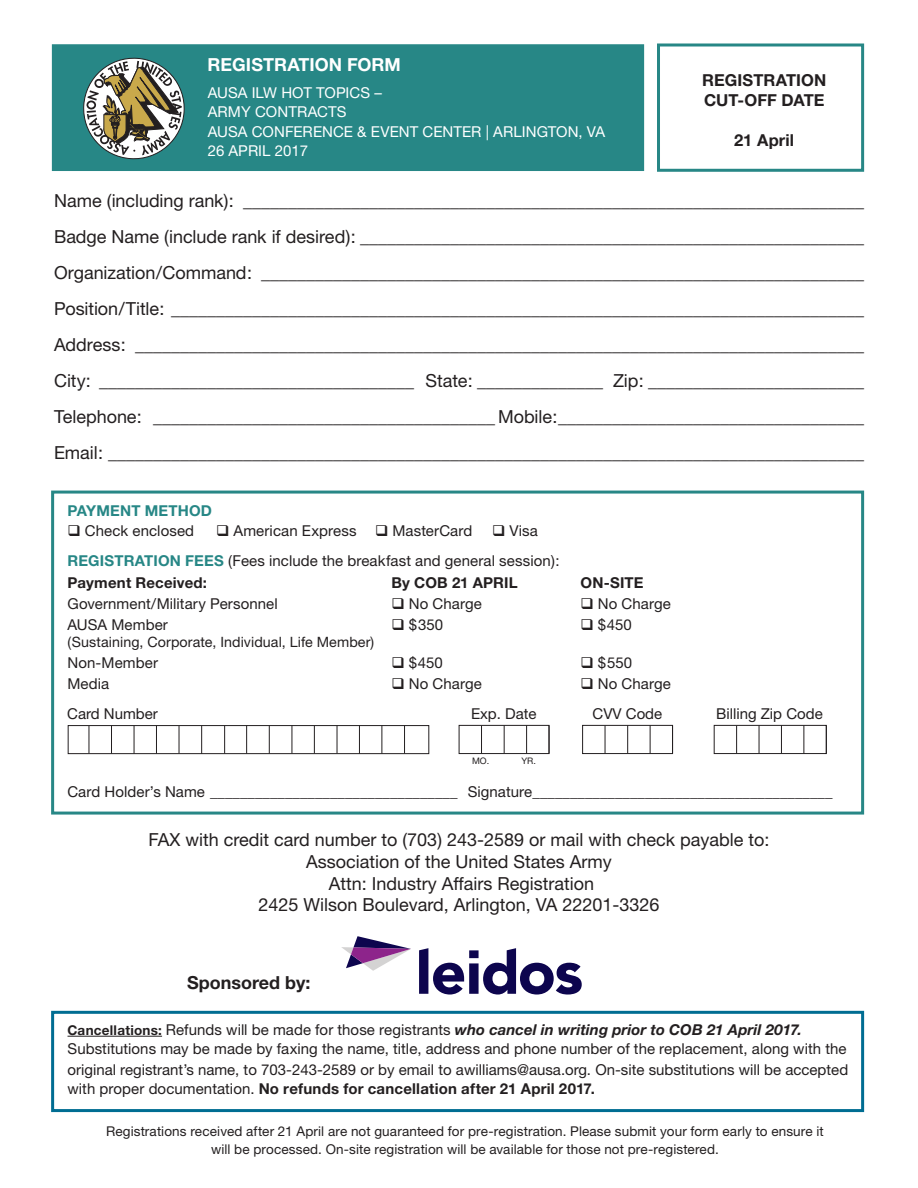
<style>
.page{position:relative;width:918px;height:1188px;background:#fff}
.page>*{position:absolute;margin:0;border:0;box-sizing:border-box;transform-origin:0 0}
.t1{font:18px/21.6px "Helvetica Neue";color:#231f20;text-align:center}
.t2{font:700 18px "Helvetica Neue";color:#fff}
.t3{font:700 18px "Helvetica Neue";color:#231f20}
.t4{font:700 16.5px "Helvetica Neue";letter-spacing:.005em;color:#231f20}
.t5{font:15px/19.8px "Helvetica Neue";letter-spacing:.005em;color:#231f20}
.t6{font:15px "Helvetica Neue";letter-spacing:.005em;color:#fff}
.t7{font:700 15px "Helvetica Neue";letter-spacing:.01em;color:#231f20}
.t8{font:700 15px "Helvetica Neue";letter-spacing:.01em;color:#278786}
.t9{font:14.25px "Helvetica Neue";letter-spacing:.005em;color:#231f20}
.t10{font:13.5px/18px "Helvetica Neue";letter-spacing:.01em;color:#231f20;text-align:center}
.t11{font:9px "Helvetica Neue";color:#231f20}
.s1{font-weight:700;color:#278786}
.s2{font-weight:700;font-size:13.5px}
.s3{font-weight:700;font-style:italic}
.s4{font-weight:700}
</style>
<div class="page">
<div style="left:52px;top:44px;width:592px;height:127px;background:#278786;border:2px solid #278786"></div>
<svg style="left:83px;top:57px;width:102px;height:103px"></svg>
<div style="left:657px;top:44px;width:207px;height:128px;border:3px solid #278786"></div>
<svg style="left:419px;top:948px;width:163px;height:47px"></svg>
<svg style="left:341px;top:936px;width:70px;height:35px"></svg>
<div style="left:51px;top:1011px;width:813px;height:101px;border:3px solid #006d92"></div>
<hr style="left:68px;top:1036px;width:94px;height:1px;background:#231f20">
<div style="left:68px;top:725px;width:361px;height:29px;border:1px solid #231f20"></div>
<svg style="left:89px;top:726px;width:1px;height:27px"></svg>
<svg style="left:111px;top:725px;width:1px;height:29px"></svg>
<svg style="left:134px;top:725px;width:1px;height:29px"></svg>
<svg style="left:156px;top:725px;width:1px;height:29px"></svg>
<svg style="left:179px;top:726px;width:1px;height:27px"></svg>
<svg style="left:201px;top:726px;width:1px;height:28px"></svg>
<svg style="left:224px;top:726px;width:1px;height:28px"></svg>
<svg style="left:246px;top:725px;width:1px;height:29px"></svg>
<svg style="left:269px;top:726px;width:1px;height:28px"></svg>
<svg style="left:292px;top:725px;width:1px;height:28px"></svg>
<svg style="left:314px;top:726px;width:1px;height:27px"></svg>
<svg style="left:337px;top:725px;width:1px;height:28px"></svg>
<svg style="left:359px;top:725px;width:1px;height:29px"></svg>
<svg style="left:381px;top:725px;width:1px;height:29px"></svg>
<svg style="left:404px;top:725px;width:1px;height:28px"></svg>
<div style="left:459px;top:725px;width:90px;height:29px;border:1px solid #231f20"></div>
<svg style="left:481px;top:726px;width:1px;height:27px"></svg>
<svg style="left:504px;top:725px;width:1px;height:28px"></svg>
<svg style="left:526px;top:725px;width:1px;height:29px"></svg>
<svg style="left:549px;top:725px;width:1px;height:29px"></svg>
<div style="left:582px;top:725px;width:91px;height:29px;border:1px solid #231f20"></div>
<svg style="left:605px;top:726px;width:1px;height:27px"></svg>
<svg style="left:627px;top:725px;width:1px;height:28px"></svg>
<svg style="left:650px;top:725px;width:1px;height:29px"></svg>
<svg style="left:672px;top:725px;width:1px;height:29px"></svg>
<div style="left:714px;top:725px;width:113px;height:29px;border:1px solid #231f20"></div>
<svg style="left:736px;top:726px;width:1px;height:27px"></svg>
<svg style="left:759px;top:725px;width:1px;height:28px"></svg>
<svg style="left:781px;top:725px;width:1px;height:28px"></svg>
<svg style="left:803px;top:725px;width:1px;height:29px"></svg>
<svg style="left:826px;top:725px;width:1px;height:29px"></svg>
<div style="left:51px;top:491px;width:813px;height:324px;border:3px solid #278786"></div>
<p class="t2" style="left:207px;top:54px;width:195px">REGISTRATION FORM</p>
<p class="t6" style="left:208px;top:84px;width:176px">AUSA ILW HOT TOPICS –</p>
<p class="t6" style="left:208px;top:103px;width:140px">ARMY CONTRACTS</p>
<p class="t6" style="left:208px;top:123px;width:399px">AUSA CONFERENCE &amp; EVENT CENTER | ARLINGTON, VA</p>
<p class="t6" style="left:208px;top:142px;width:102px">26 APRIL 2017</p>
<p class="t4" style="left:702px;top:70px;width:126px">REGISTRATION</p>
<p class="t4" style="left:704px;top:90px;width:122px">CUT-OFF DATE</p>
<p class="t4" style="left:734px;top:130px;width:61px">21 April</p>
<p class="t1" style="left:54px;top:190px;width:811px">Name (including rank): _____________________________________________________________________</p>
<p class="t1" style="left:54px;top:226px;width:812px">Badge Name (include rank if desired): ________________________________________________________</p>
<p class="t1" style="left:54px;top:262px;width:811px">Organization/Command: ___________________________________________________________________</p>
<p class="t1" style="left:54px;top:298px;width:812px">Position/Title: _____________________________________________________________________________</p>
<p class="t1" style="left:54px;top:334px;width:811px">Address: _________________________________________________________________________________</p>
<p class="t1" style="left:54px;top:370px;width:811px">City: ___________________________________ State: ______________ Zip: ________________________</p>
<p class="t1" style="left:54px;top:406px;width:811px">Telephone: ______________________________________ Mobile:__________________________________</p>
<p class="t1" style="left:54px;top:442px;width:811px">Email: ____________________________________________________________________________________</p>
<p class="t8" style="left:68px;top:501px;width:146px">PAYMENT METHOD</p>
<p class="t5" style="left:68px;top:520px;width:128px">❑ Check enclosed</p>
<p class="t5" style="left:216px;top:520px;width:258px">❑ American Express ❑ MasterCard</p>
<p class="t5" style="left:492px;top:520px;width:47px">❑ Visa</p>
<p class="t5" style="left:68px;top:550px;width:494px"><span class="s1">REGISTRATION FEES</span> (Fees include the breakfast and general session):</p>
<p class="t7" style="left:68px;top:574px;width:141px">Payment Received:</p>
<p class="t7" style="left:392px;top:574px;width:128px">By COB 21 APRIL</p>
<p class="t7" style="left:581px;top:574px;width:65px">ON-SITE</p>
<p class="t5" style="left:68px;top:594px;width:212px">Government/Military Personnel</p>
<p class="t5" style="left:392px;top:594px;width:92px">❑ No Charge</p>
<p class="t5" style="left:581px;top:594px;width:92px">❑ No Charge</p>
<p class="t5" style="left:68px;top:615px;width:102px">AUSA Member</p>
<p class="t5" style="left:392px;top:615px;width:53px">❑ $350</p>
<p class="t5" style="left:581px;top:615px;width:53px">❑ $450</p>
<p class="t9" style="left:68px;top:633px;width:308px">(Sustaining, Corporate, Individual, Life Member)</p>
<p class="t5" style="left:68px;top:652px;width:92px">Non-Member</p>
<p class="t5" style="left:392px;top:652px;width:53px">❑ $450</p>
<p class="t5" style="left:581px;top:652px;width:53px">❑ $550</p>
<p class="t5" style="left:68px;top:673px;width:43px">Media</p>
<p class="t5" style="left:392px;top:673px;width:92px">❑ No Charge</p>
<p class="t5" style="left:581px;top:673px;width:92px">❑ No Charge</p>
<p class="t5" style="left:67px;top:704px;width:92px">Card Number</p>
<p class="t5" style="left:471px;top:704px;width:67px">Exp. Date</p>
<p class="t11" style="left:472px;top:755px;width:19px">MO.</p>
<p class="t11" style="left:521px;top:755px;width:16px">YR.</p>
<p class="t5" style="left:593px;top:704px;width:71px">CVV Code</p>
<p class="t5" style="left:716px;top:704px;width:108px">Billing Zip Code</p>
<p class="t5" style="left:68px;top:781px;width:766px">Card Holder’s Name _________________________________ Signature________________________________________</p>
<p class="t1" style="left:149px;top:829px;width:622px">FAX with credit card number to (703) 243-2589 or mail with check payable to:</p>
<p class="t1" style="left:306px;top:850px;width:307px">Association of the United States Army<br>Attn: Industry Affairs Registration</p>
<p class="t1" style="left:258px;top:894px;width:403px">2425 Wilson Boulevard, Arlington, VA 22201-3326</p>
<p class="t3" style="left:187px;top:972px;width:125px">Sponsored by:</p>
<p class="t5" style="left:68px;top:1019px;width:782px"><span class="s2">Cancellations:</span> Refunds will be made for those registrants <span class="s3">who cancel in writing prior to COB 21 April 2017.<br></span>Substitutions may be made by faxing the name, title, address and phone number of the replacement, along with the original registrant’s name, to 703-243-2589 or by email to awilliams@ausa.org. On-site substitutions will be accepted with proper documentation. <span class="s4">No refunds for cancellation after 21 April 2017.</span></p>
<p class="t10" style="left:106px;top:1122px;width:719px">Registrations received after 21 April are not guaranteed for pre-registration. Please submit your form early to ensure it will be processed. On-site registration will be available for those not pre-registered.</p>
</div>
